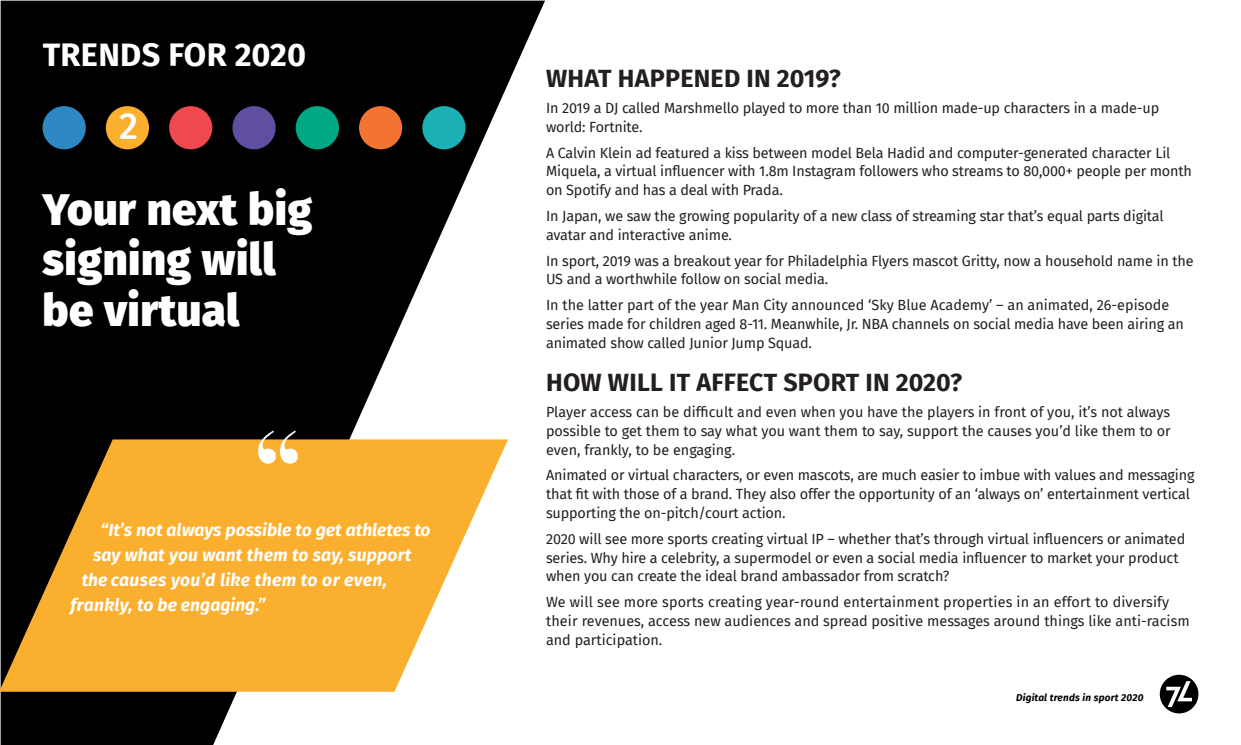
<style>
.page{position:relative;width:1241px;height:745px;background:#fff}
.page>*{position:absolute;margin:0;border:0;box-sizing:border-box;transform-origin:0 0}
.Headline_Text_-_Sent{font:900 43.75px/50px "Fira Sans";letter-spacing:.01em;color:#fff}
.SubHeading_1{font:500 37.5px "Fira Sans";color:#fff}
.SubHeading_1-2{font:700 32.5px "Fira Sans";letter-spacing:.01em;color:#fff}
.Small_Heading_CAPS{font:700 25px "Fira Sans";letter-spacing:.01em;color:#231f20}
.Pull_quote{font:italic 700 17.5px "Fira Sans";color:#fff}
.Pull_quote-2{font:italic 700 17.5px "Fira Sans";letter-spacing:.02em;color:#fff}
.Body_trends{font:14.38px/18.8px "Fira Sans";letter-spacing:-.01em;color:#231f20}
.t1{font:italic 700 10px "Fira Sans";letter-spacing:.02em;color:#000}
</style>
<div class="page">
<svg style="left:1px;top:1px;width:544px;height:743px;fill:#000"></svg>
<div style="left:43px;top:106px;width:43px;height:43px;background:#2d88c3;border-radius:50%"></div>
<div style="left:169px;top:106px;width:43px;height:43px;background:#ef484f;border-radius:50%"></div>
<div style="left:106px;top:106px;width:43px;height:43px;background:#fbaf2e;border-radius:50%"></div>
<div style="left:232px;top:106px;width:43px;height:43px;background:#604fa0;border-radius:50%"></div>
<div style="left:359px;top:106px;width:43px;height:43px;background:#f37330;border-radius:50%"></div>
<div style="left:422px;top:106px;width:43px;height:43px;background:#1bb1b5;border-radius:50%"></div>
<div style="left:296px;top:106px;width:43px;height:43px;background:#00a985;border-radius:50%"></div>
<svg style="left:0;top:439px;width:508px;height:252px;background:#dfa440"></svg>
<svg style="left:258px;top:430px;width:40px;height:33px"></svg>
<div style="left:1159px;top:674px;width:39px;height:39px;background:#000;border-radius:50%"></div>
<svg style="left:1165px;top:680px;width:26px;height:26px"></svg>
<p class="SubHeading_1-2" style="left:43px;top:27px;width:265px">TRENDS FOR 2020</p>
<p class="SubHeading_1" style="left:119px;top:96px;width:21px">2</p>
<p class="Headline_Text_-_Sent" style="left:43px;top:181px;width:271px">Your next big signing will be virtual</p>
<p class="Pull_quote" style="left:101px;top:514px;width:331px">“It’s not always possible to get athletes to</p>
<p class="Pull_quote" style="left:93px;top:539px;width:320px">say what you want them to say, support</p>
<p class="Pull_quote-2" style="left:82px;top:564px;width:307px">the causes you’d like them to or even,</p>
<p class="Pull_quote" style="left:71px;top:589px;width:196px">frankly, to be engaging.”</p>
<p class="Small_Heading_CAPS" style="left:546px;top:57px;width:296px">WHAT HAPPENED IN 2019?</p>
<p class="Body_trends" style="left:546px;top:98px;width:614px">In 2019 a DJ called Marshmello played to more than 10 million made-up characters in a made-up world: Fortnite.</p>
<p class="Body_trends" style="left:546px;top:143px;width:647px">A Calvin Klein ad featured a kiss between model Bela Hadid and computer-generated character Lil<br>Miquela, a virtual influencer with 1.8m Instagram followers who streams to 80,000+ people per month on Spotify and has a deal with Prada.</p>
<p class="Body_trends" style="left:546px;top:206px;width:619px">In Japan, we saw the growing popularity of a new class of streaming star that’s equal parts digital avatar and interactive anime.</p>
<p class="Body_trends" style="left:546px;top:251px;width:649px">In sport, 2019 was a breakout year for Philadelphia Flyers mascot Gritty, now a household name in the<br>US and a worthwhile follow on social media.</p>
<p class="Body_trends" style="left:546px;top:295px;width:639px">In the latter part of the year Man City announced ‘Sky Blue Academy’ – an animated, 26-episode series made for children aged 8-11. Meanwhile, Jr. NBA channels on social media have been airing an animated show called Junior Jump Squad.</p>
<p class="Small_Heading_CAPS" style="left:546px;top:361px;width:417px">HOW WILL IT AFFECT SPORT IN 2020?</p>
<p class="Body_trends" style="left:546px;top:402px;width:626px;text-align:justify">Player access can be difficult and even when you have the players in front of you, it’s not always possible to get them to say what you want them to say, support the causes you’d like them to or even, frankly, to be engaging.</p>
<p class="Body_trends" style="left:546px;top:465px;width:650px">Animated or virtual characters, or even mascots, are much easier to imbue with values and messaging that fit with those of a brand. They also offer the opportunity of an ‘always on’ entertainment vertical supporting the on-pitch/court action.</p>
<p class="Body_trends" style="left:546px;top:528px;width:640px">2020 will see more sports creating virtual IP – whether that’s through virtual influencers or animated series. Why hire a celebrity, a supermodel or even a social media influencer to market your product when you can create the ideal brand ambassador from scratch?</p>
<p class="Body_trends" style="left:546px;top:592px;width:645px">We will see more sports creating year-round entertainment properties in an effort to diversify their revenues, access new audiences and spread positive messages around things like anti-racism and participation.</p>
<p class="t1" style="left:1015px;top:688px;width:129px">Digital trends in sport 2020</p>
</div>
